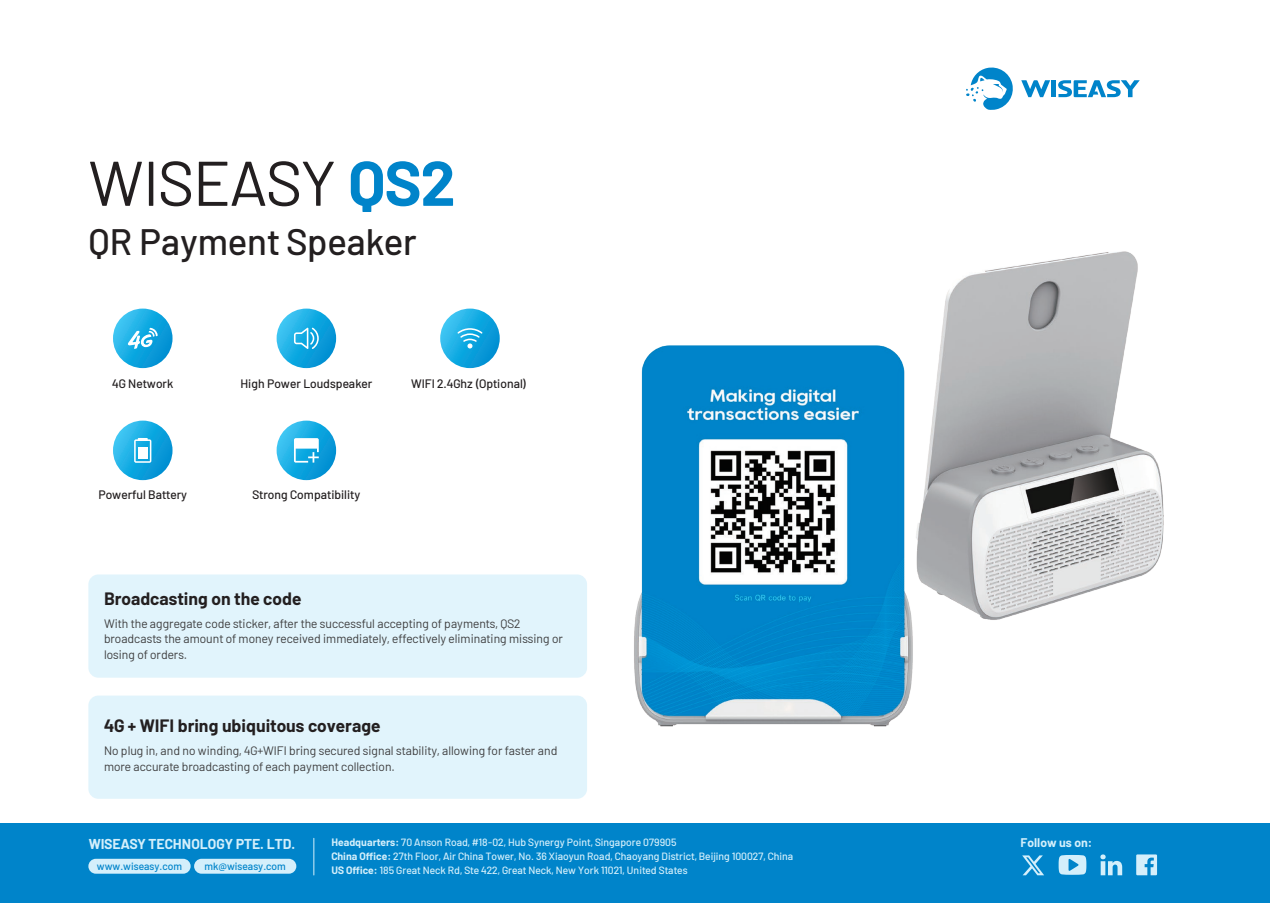
<style>
.page{position:relative;width:1270px;height:903px;background:#fff}
.page>*{position:absolute;margin:0;border:0;box-sizing:border-box;transform-origin:0 0}
.t1{font:63px "Barlow";color:#231f20}
.t2{font:500 36.75px "Barlow";color:#231f20}
.t3{font:700 17.5px "Barlow";color:#231f20}
.t4{font:700 14px "Barlow";color:#d4effb}
.t5{font:12.25px/15.8px "Barlow";color:#3e3e3f}
.t6{font:500 12.25px "Barlow";color:#231f20}
.t7{font:700 12.25px "Barlow";color:#d4effb}
.t8{font:500 10.5px/14px "Barlow";color:#d4effb}
.t9{font:500 10.5px "Barlow";color:#0084ca}
.s1{font-weight:700;color:#0084ca}
.s2{font-weight:700}
</style>
<div class="page">
<div style="left:0;top:824px;width:1270px;height:79px;background:#0084ca"></div>
<div style="left:88px;top:859px;width:103px;height:15px;background:#d4effb;border-radius:7px"></div>
<div style="left:194px;top:859px;width:102px;height:15px;background:#d4effb;border-radius:7px"></div>
<hr style="left:314px;top:838px;width:1px;height:37px;background:#d4effb">
<svg style="left:1100px;top:854px;width:22px;height:21px"></svg>
<svg style="left:1136px;top:854px;width:21px;height:21px"></svg>
<svg style="left:1059px;top:855px;width:27px;height:20px"></svg>
<svg style="left:1022px;top:855px;width:22px;height:20px"></svg>
<svg style="left:113px;top:309px;width:60px;height:59px;background:#1ba9e1"></svg>
<svg style="left:277px;top:309px;width:59px;height:59px;background:#17a8e1"></svg>
<svg style="left:440px;top:309px;width:60px;height:59px;background:#1aa9e1"></svg>
<svg style="left:113px;top:421px;width:60px;height:59px;background:#1baae1"></svg>
<svg style="left:277px;top:421px;width:59px;height:59px;background:#18a8e1"></svg>
<svg style="left:134px;top:438px;width:17px;height:25px"></svg>
<svg style="left:294px;top:438px;width:25px;height:25px"></svg>
<svg style="left:294px;top:328px;width:25px;height:21px"></svg>
<svg style="left:457px;top:328px;width:25px;height:20px"></svg>
<svg style="left:127px;top:328px;width:31px;height:21px"></svg>
<img style="left:634px;top:251px;width:530px;height:476px">
<div style="left:88px;top:574px;width:499px;height:104px;background:#e1f4fc;border-radius:10px"></div>
<div style="left:88px;top:695px;width:499px;height:104px;background:#e1f4fc;border-radius:10px"></div>
<svg style="left:966px;top:67px;width:47px;height:43px"></svg>
<div style="left:1051px;top:80px;width:5px;height:17px;background:#0084ca"></div>
<svg style="left:1021px;top:80px;width:29px;height:17px"></svg>
<svg style="left:1058px;top:80px;width:82px;height:17px"></svg>
<h1 class="t1" style="left:88px;top:138px;width:368px">WISEASY <span class="s1">QS2</span></h1>
<h2 class="t2" style="left:88px;top:215px;width:330px">QR Payment Speaker</h2>
<p class="t6" style="left:112px;top:375px;width:63px">4G Network</p>
<p class="t6" style="left:240px;top:375px;width:133px">High Power Loudspeaker</p>
<p class="t6" style="left:411px;top:375px;width:117px">WIFI 2.4Ghz (Optional)</p>
<p class="t6" style="left:98px;top:485px;width:90px">Powerful Battery</p>
<p class="t6" style="left:252px;top:485px;width:109px">Strong Compatibility</p>
<h3 class="t3" style="left:104px;top:585px;width:199px">Broadcasting on the code</h3>
<p class="t5" style="left:104px;top:614px;width:460px">With the aggregate code sticker, after the successful accepting of payments, QS2 broadcasts the amount of money received immediately, effectively eliminating missing or losing of orders.</p>
<h3 class="t3" style="left:104px;top:712px;width:278px">4G + WIFI bring ubiquitous coverage</h3>
<p class="t5" style="left:104px;top:742px;width:455px">No plug in, and no winding, 4G+WIFI bring secured signal stability, allowing for faster and more accurate broadcasting of each payment collection.</p>
<p class="t4" style="left:89px;top:833px;width:208px">WISEASY TECHNOLOGY PTE. LTD.</p>
<p class="t9" style="left:97px;top:858px;width:87px">www.wiseasy.com</p>
<p class="t9" style="left:205px;top:858px;width:83px">mk@wiseasy.com</p>
<p class="t8" style="left:331px;top:834px;width:463px"><span class="s2">Headquarters:</span> 70 Anson Road, #18-02, Hub Synergy Point, Singapore 079905<br><span class="s2">China Office:</span> 27th Floor, Air China Tower, No. 36 Xiaoyun Road, Chaoyang District, Beijing 100027, China<br><span class="s2">US Office:</span> 185 Great Neck Rd, Ste 422, Great Neck, New York 11021, United States</p>
<p class="t7" style="left:1020px;top:834px;width:73px">Follow us on:</p>
</div>
